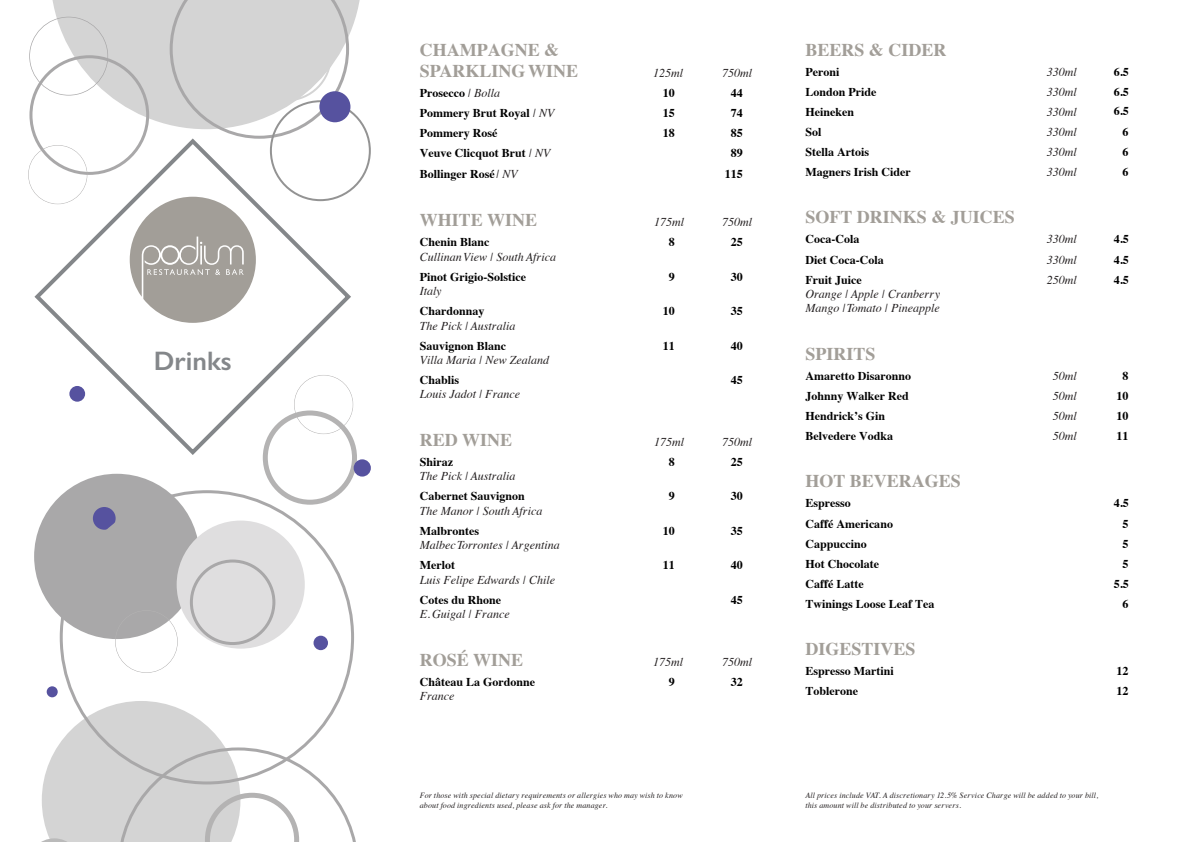
<style>
.page{position:relative;width:1191px;height:842px;background:#fff}
.page>*{position:absolute;margin:0;border:0;box-sizing:border-box;transform-origin:0 0}
.t1{font:600 26.8px "Gill Sans";color:#84878a}
.t2{font:700 18px/21.6px "Times";color:#a29e98}
.t3{font:700 12px "Times";color:#000}
.t4{font:italic 12px/14.4px "Times";color:#231f20}
.t5{font:italic 8px/9.6px "Times";letter-spacing:.02em;color:#231f20}
.s1{font-weight:400;font-style:italic;color:#231f20}
</style>
<div class="page">
<div style="left:47px;top:686px;width:11px;height:11px;background:#56529f;border-radius:50%"></div>
<div style="left:34px;top:474px;width:165px;height:165px;background:#a9a8a9;border-radius:50%"></div>
<svg style="left:41px;top:743px;width:315px;height:99px"></svg>
<svg style="left:61px;top:323px;width:293px;height:135px"></svg>
<svg style="left:29px;top:0;width:342px;height:323px"></svg>
<svg style="left:60px;top:490px;width:294px;height:294px"></svg>
<svg style="left:263px;top:410px;width:94px;height:95px"></svg>
<div style="left:354px;top:459px;width:17px;height:18px;background:#56529f;border-radius:50%"></div>
<div style="left:319px;top:91px;width:31px;height:31px;background:#56529f;border-radius:50%"></div>
<div style="left:28px;top:145px;width:59px;height:59px;border:1px solid #b4b3b3;border-radius:50%"></div>
<h1 class="t1" style="left:154px;top:345px;width:79px">Drinks</h1>
<h2 class="t2" style="left:420px;top:40px;width:160px">CHAMPAGNE &amp;<br>SPARKLING WINE</h2>
<p class="t4" style="left:653px;top:67px;width:32px">125ml</p>
<p class="t4" style="left:722px;top:67px;width:32px">750ml</p>
<p class="t3" style="left:420px;top:88px;width:82px">Prosecco <span class="s1">| Bolla</span></p>
<p class="t3" style="left:663px;top:88px;width:13px">10</p>
<p class="t3" style="left:731px;top:88px;width:13px">44</p>
<p class="t3" style="left:420px;top:108px;width:136px">Pommery Brut Royal <span class="s1">| NV</span></p>
<p class="t3" style="left:663px;top:108px;width:13px">15</p>
<p class="t3" style="left:731px;top:108px;width:13px">74</p>
<p class="t3" style="left:420px;top:128px;width:79px">Pommery Rosé</p>
<p class="t3" style="left:663px;top:128px;width:13px">18</p>
<p class="t3" style="left:731px;top:128px;width:13px">85</p>
<p class="t3" style="left:420px;top:148px;width:132px">Veuve Clicquot Brut <span class="s1">| NV</span></p>
<p class="t3" style="left:731px;top:148px;width:13px">89</p>
<p class="t3" style="left:420px;top:169px;width:100px">Bollinger Rosé <span class="s1">| NV</span></p>
<p class="t3" style="left:725px;top:169px;width:19px">115</p>
<h2 class="t2" style="left:420px;top:211px;width:119px">WHITE WINE</h2>
<p class="t4" style="left:654px;top:216px;width:32px">175ml</p>
<p class="t4" style="left:722px;top:216px;width:32px">750ml</p>
<p class="t3" style="left:420px;top:237px;width:71px">Chenin Blanc</p>
<p class="t3" style="left:669px;top:237px;width:7px">8</p>
<p class="t3" style="left:731px;top:237px;width:13px">25</p>
<p class="t4" style="left:420px;top:250px;width:138px">Cullinan View | South Africa</p>
<p class="t3" style="left:420px;top:272px;width:108px">Pinot Grigio-Solstice</p>
<p class="t3" style="left:669px;top:272px;width:7px">9</p>
<p class="t3" style="left:731px;top:272px;width:13px">30</p>
<p class="t4" style="left:420px;top:285px;width:23px">Italy</p>
<p class="t3" style="left:420px;top:306px;width:66px">Chardonnay</p>
<p class="t3" style="left:663px;top:306px;width:13px">10</p>
<p class="t3" style="left:731px;top:306px;width:13px">35</p>
<p class="t4" style="left:420px;top:319px;width:97px">The Pick | Australia</p>
<p class="t3" style="left:420px;top:341px;width:88px">Sauvignon Blanc</p>
<p class="t3" style="left:663px;top:341px;width:13px">11</p>
<p class="t3" style="left:731px;top:341px;width:13px">40</p>
<p class="t4" style="left:420px;top:354px;width:131px">Villa Maria | New Zealand</p>
<p class="t3" style="left:420px;top:375px;width:41px">Chablis</p>
<p class="t3" style="left:731px;top:375px;width:13px">45</p>
<p class="t4" style="left:420px;top:388px;width:102px">Louis Jadot | France</p>
<h2 class="t2" style="left:420px;top:430px;width:94px">RED WINE</h2>
<p class="t4" style="left:654px;top:436px;width:32px">175ml</p>
<p class="t4" style="left:722px;top:436px;width:32px">750ml</p>
<p class="t3" style="left:420px;top:457px;width:35px">Shiraz</p>
<p class="t3" style="left:669px;top:457px;width:7px">8</p>
<p class="t3" style="left:731px;top:457px;width:13px">25</p>
<p class="t4" style="left:420px;top:470px;width:97px">The Pick | Australia</p>
<p class="t3" style="left:420px;top:491px;width:107px">Cabernet Sauvignon</p>
<p class="t3" style="left:669px;top:491px;width:7px">9</p>
<p class="t3" style="left:731px;top:491px;width:13px">30</p>
<p class="t4" style="left:420px;top:504px;width:124px">The Manor | South Africa</p>
<p class="t3" style="left:420px;top:526px;width:61px">Malbrontes</p>
<p class="t3" style="left:663px;top:526px;width:13px">10</p>
<p class="t3" style="left:731px;top:526px;width:13px">35</p>
<p class="t4" style="left:420px;top:539px;width:142px">Malbec Torrontes | Argentina</p>
<p class="t3" style="left:420px;top:560px;width:37px">Merlot</p>
<p class="t3" style="left:663px;top:560px;width:13px">11</p>
<p class="t3" style="left:731px;top:560px;width:13px">40</p>
<p class="t4" style="left:420px;top:573px;width:137px">Luis Felipe Edwards | Chile</p>
<p class="t3" style="left:420px;top:595px;width:83px">Cotes du Rhone</p>
<p class="t3" style="left:731px;top:595px;width:13px">45</p>
<p class="t4" style="left:420px;top:608px;width:91px">E. Guigal | France</p>
<h2 class="t2" style="left:420px;top:650px;width:105px">ROSÉ WINE</h2>
<p class="t4" style="left:653px;top:655px;width:32px">175ml</p>
<p class="t4" style="left:722px;top:655px;width:32px">750ml</p>
<p class="t3" style="left:420px;top:677px;width:117px">Château La Gordonne</p>
<p class="t3" style="left:669px;top:677px;width:7px">9</p>
<p class="t3" style="left:731px;top:677px;width:13px">32</p>
<p class="t4" style="left:420px;top:690px;width:36px">France</p>
<p class="t5" style="left:420px;top:791px;width:264px">For those with special dietary requirements or allergies who may wish to know about food ingredients used, please ask for the manager.</p>
<h2 class="t2" style="left:805px;top:40px;width:143px">BEERS &amp; CIDER</h2>
<p class="t3" style="left:805px;top:67px;width:35px">Peroni</p>
<p class="t4" style="left:1047px;top:65px;width:31px">330ml</p>
<p class="t3" style="left:1114px;top:67px;width:16px">6.5</p>
<p class="t3" style="left:805px;top:87px;width:73px">London Pride</p>
<p class="t4" style="left:1047px;top:86px;width:31px">330ml</p>
<p class="t3" style="left:1114px;top:87px;width:16px">6.5</p>
<p class="t3" style="left:805px;top:107px;width:50px">Heineken</p>
<p class="t4" style="left:1047px;top:106px;width:31px">330ml</p>
<p class="t3" style="left:1114px;top:106px;width:16px">6.5</p>
<p class="t3" style="left:805px;top:127px;width:18px">Sol</p>
<p class="t4" style="left:1047px;top:126px;width:31px">330ml</p>
<p class="t3" style="left:1122px;top:127px;width:7px">6</p>
<p class="t3" style="left:805px;top:147px;width:65px">Stella Artois</p>
<p class="t4" style="left:1047px;top:146px;width:31px">330ml</p>
<p class="t3" style="left:1122px;top:147px;width:7px">6</p>
<p class="t3" style="left:805px;top:167px;width:107px">Magners Irish Cider</p>
<p class="t4" style="left:1047px;top:166px;width:32px">330ml</p>
<p class="t3" style="left:1122px;top:167px;width:7px">6</p>
<h2 class="t2" style="left:805px;top:208px;width:211px">SOFT DRINKS &amp; JUICES</h2>
<p class="t3" style="left:805px;top:234px;width:55px">Coca-Cola</p>
<p class="t4" style="left:1047px;top:233px;width:31px">330ml</p>
<p class="t3" style="left:1114px;top:234px;width:16px">4.5</p>
<p class="t3" style="left:805px;top:254px;width:80px">Diet Coca-Cola</p>
<p class="t4" style="left:1047px;top:253px;width:31px">330ml</p>
<p class="t3" style="left:1114px;top:254px;width:16px">4.5</p>
<p class="t3" style="left:805px;top:275px;width:58px">Fruit Juice</p>
<p class="t4" style="left:1047px;top:273px;width:31px">250ml</p>
<p class="t3" style="left:1114px;top:275px;width:16px">4.5</p>
<p class="t4" style="left:805px;top:288px;width:136px">Orange | Apple | Cranberry<br>Mango | Tomato | Pineapple</p>
<h2 class="t2" style="left:805px;top:344px;width:72px">SPIRITS</h2>
<p class="t3" style="left:805px;top:371px;width:107px">Amaretto Disaronno</p>
<p class="t4" style="left:1053px;top:370px;width:25px">50ml</p>
<p class="t3" style="left:1122px;top:371px;width:7px">8</p>
<p class="t3" style="left:805px;top:391px;width:105px">Johnny Walker Red</p>
<p class="t4" style="left:1053px;top:390px;width:25px">50ml</p>
<p class="t3" style="left:1116px;top:391px;width:13px">10</p>
<p class="t3" style="left:805px;top:411px;width:81px">Hendrick’s Gin</p>
<p class="t4" style="left:1053px;top:410px;width:25px">50ml</p>
<p class="t3" style="left:1116px;top:411px;width:13px">10</p>
<p class="t3" style="left:805px;top:431px;width:89px">Belvedere Vodka</p>
<p class="t4" style="left:1053px;top:430px;width:25px">50ml</p>
<p class="t3" style="left:1116px;top:431px;width:13px">11</p>
<h2 class="t2" style="left:805px;top:472px;width:157px">HOT BEVERAGES</h2>
<p class="t3" style="left:805px;top:498px;width:47px">Espresso</p>
<p class="t3" style="left:1114px;top:498px;width:16px">4.5</p>
<p class="t3" style="left:805px;top:518px;width:89px">Caffé Americano</p>
<p class="t3" style="left:1122px;top:518px;width:7px">5</p>
<p class="t3" style="left:805px;top:539px;width:63px">Cappuccino</p>
<p class="t3" style="left:1122px;top:539px;width:7px">5</p>
<p class="t3" style="left:805px;top:559px;width:75px">Hot Chocolate</p>
<p class="t3" style="left:1122px;top:559px;width:7px">5</p>
<p class="t3" style="left:805px;top:579px;width:60px">Caffé Latte</p>
<p class="t3" style="left:1114px;top:579px;width:16px">5.5</p>
<p class="t3" style="left:805px;top:599px;width:131px">Twinings Loose Leaf Tea</p>
<p class="t3" style="left:1122px;top:599px;width:7px">6</p>
<h2 class="t2" style="left:805px;top:640px;width:112px">DIGESTIVES</h2>
<p class="t3" style="left:805px;top:666px;width:90px">Espresso Martini</p>
<p class="t3" style="left:1116px;top:666px;width:13px">12</p>
<p class="t3" style="left:805px;top:686px;width:54px">Toblerone</p>
<p class="t3" style="left:1116px;top:686px;width:13px">12</p>
<p class="t5" style="left:805px;top:791px;width:294px">All prices include VAT. A discretionary 12.5% Service Charge will be added to your bill, this amount will be distributed to your servers.</p>
</div>
